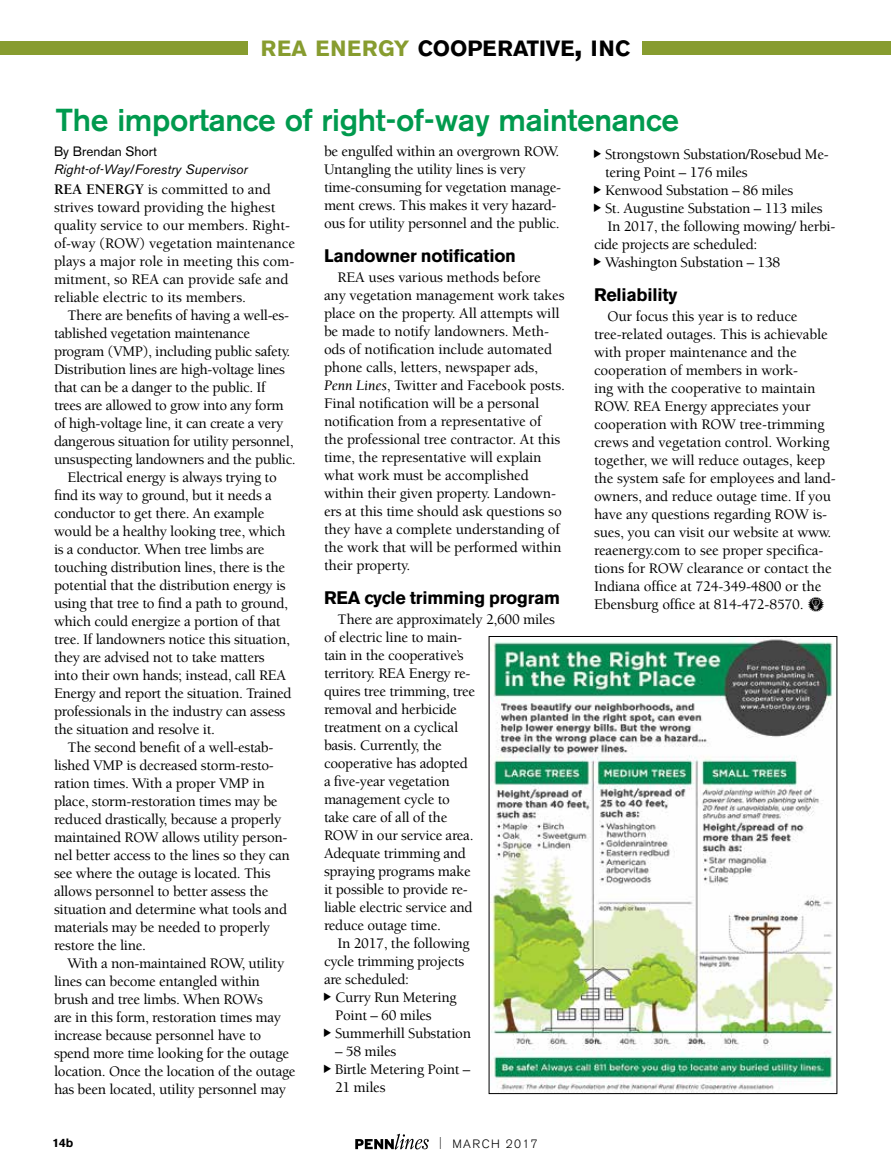
<style>
.page{position:relative;width:891px;height:1175px;background:#fff}
.page>*{position:absolute;margin:0;border:0;box-sizing:border-box;transform-origin:0 0}
.t1{font:500 31.5px "Akzidenz Grotesk BE";letter-spacing:-.01em;color:#009a4e}
.t2{font:700 21.9px "Akzidenz Grotesk BE";color:#000}
.t3{font:700 18px "Akzidenz Grotesk BE";letter-spacing:-.015em;color:#000}
.t4{font:500 15px/18px "Berkeley Std";letter-spacing:-.02em;color:#000}
.t5{font:700 15px "Berkeley Std";color:#000}
.t6{font:italic 13.5px "Akzidenz Grotesk BE";color:#000}
.t7{font:13.5px "Akzidenz Grotesk BE";color:#000}
.t8{font:300 12px "Akzidenz Grotesk BE";letter-spacing:.11em;color:#000}
.t9{font:700 12px "Akzidenz Grotesk BE";color:#000}
.s1{color:#879c2f}
.s2{font-size:31.2px}
.s3{font-weight:400;font-style:italic}
.s4{font-family:"PF Household Items";font-weight:400}
.s5{font-weight:700}
.s6{font-stretch:condensed}
</style>
<div class="page">
<svg style="left:355px;top:1133px;width:74px;height:16px"></svg>
<div style="left:643px;top:41px;width:248px;height:13px;background:#879c2f"></div>
<div style="left:0;top:41px;width:247px;height:13px;background:#879c2f"></div>
<img style="left:491px;top:638px;width:342px;height:454px">
<div style="left:489px;top:636px;width:348px;height:458px;border:1px solid #000"></div>
<h2 class="t2" style="left:261px;top:36px;width:371px"><span class="s1">REA ENERGY</span> COOPERATIVE<span class="s2">,</span> INC</h2>
<h1 class="t1" style="left:56px;top:100px;width:625px">The importance of right-of-way maintenance</h1>
<p class="t7" style="left:54px;top:143px;width:104px">By Brendan Short</p>
<p class="t6" style="left:54px;top:161px;width:195px">Right-of-Way/Forestry Supervisor</p>
<p class="t4" style="left:324px;top:142px;width:239px">be engulfed within an overgrown ROW.<br>Untangling the utility lines is very time-consuming for vegetation manage&shy;ment crews. This makes it very hazard&shy;ous for utility personnel and the public.</p>
<p class="t3" style="left:324px;top:246px;width:194px">Landowner notification</p>
<p class="t4" style="left:324px;top:268px;width:243px;text-indent:14px">REA uses various methods before any vegetation management work takes place on the property. All attempts will be made to notify landowners. Meth&shy;ods of notification include automated phone calls, letters, newspaper ads, <span class="s3">Penn Lines</span>, Twitter and Facebook posts.<br>Final notification will be a personal notification from a representative of<br>the professional tree contractor. At this time, the representative will explain what work must be accomplished within their given property. Landown&shy;ers at this time should ask questions so they have a complete understanding of the work that will be performed within their property.</p>
<p class="t3" style="left:324px;top:588px;width:238px">REA cycle trimming program</p>
<p class="t4" style="left:338px;top:610px;width:219px">There are approximately 2,600 miles</p>
<p class="t4" style="left:324px;top:628px;width:140px">of electric line to main-</p>
<p class="t4" style="left:324px;top:646px;width:141px">tain in the cooperative’s</p>
<p class="t4" style="left:324px;top:664px;width:148px">territory. REA Energy re-</p>
<p class="t4" style="left:324px;top:682px;width:153px">quires tree trimming, tree</p>
<p class="t4" style="left:324px;top:700px;width:134px">removal and herbicide</p>
<p class="t4" style="left:324px;top:718px;width:136px">treatment on a cyclical</p>
<p class="t4" style="left:324px;top:736px;width:119px">basis. Currently, the</p>
<p class="t4" style="left:324px;top:754px;width:145px">cooperative has adopted</p>
<p class="t4" style="left:324px;top:772px;width:127px">a five-year vegetation</p>
<p class="t4" style="left:324px;top:790px;width:127px">management cycle to</p>
<p class="t4" style="left:324px;top:808px;width:125px">take care of all of the</p>
<p class="t4" style="left:324px;top:826px;width:151px">ROW in our service area.</p>
<p class="t4" style="left:324px;top:844px;width:144px">Adequate trimming and</p>
<p class="t4" style="left:324px;top:862px;width:148px">spraying programs make</p>
<p class="t4" style="left:324px;top:880px;width:145px">it possible to provide re-</p>
<p class="t4" style="left:324px;top:898px;width:150px">liable electric service and</p>
<p class="t4" style="left:324px;top:916px;width:119px">reduce outage time.</p>
<p class="t4" style="left:338px;top:934px;width:134px">In 2017, the following</p>
<p class="t4" style="left:324px;top:952px;width:142px">cycle trimming projects</p>
<p class="t4" style="left:324px;top:970px;width:87px">are scheduled:</p>
<p class="t4" style="left:335px;top:988px;width:123px">Curry Run Metering</p>
<p class="t4" style="left:335px;top:1006px;width:98px">Point – 60 miles</p>
<p class="t4" style="left:335px;top:1024px;width:137px">Summerhill Substation</p>
<p class="t4" style="left:335px;top:1042px;width:137px">– 58 miles<br>Birtle Metering Point –<br>21 miles</p>
<p class="t4" style="left:605px;top:145px;width:225px">Strongstown Substation/Rosebud Me-</p>
<p class="t4" style="left:605px;top:163px;width:144px">tering Point – 176 miles</p>
<p class="t4" style="left:605px;top:181px;width:190px">Kenwood Substation – 86 miles</p>
<p class="t4" style="left:605px;top:199px;width:219px">St. Augustine Substation – 113 miles</p>
<p class="t4" style="left:608px;top:217px;width:229px">In 2017, the following mowing/ herbi-</p>
<p class="t4" style="left:594px;top:235px;width:165px">cide projects are scheduled:</p>
<p class="t4" style="left:605px;top:253px;width:177px">Washington Substation – 138</p>
<p class="t3" style="left:594px;top:284px;width:85px">Reliability</p>
<p class="t4" style="left:594px;top:307px;width:243px;text-indent:14px">Our focus this year is to reduce tree-related outages. This is achievable with proper maintenance and the cooperation of members in work-<br>ing with the cooperative to maintain ROW. REA Energy appreciates your cooperation with ROW tree-trimming crews and vegetation control. Working together, we will reduce outages, keep the system safe for employees and land&shy;owners, and reduce outage time. If you have any questions regarding ROW is&shy;sues, you can visit our website at www. reaenergy.com to see proper specifica&shy;tions for ROW clearance or contact the Indiana office at 724-349-4800 or the Ebensburg office at 814-472-8570. <span class="s4">l</span></p>
<p class="t4" style="left:54px;top:180px;width:243px;text-indent:32px"><span class="s5">ENERGY</span> is committed to and strives toward providing the highest quality service to our members. Right&shy;of-way (ROW) vegetation maintenance plays a major role in meeting this com&shy;mitment, so REA can provide safe and reliable electric to its members.</p>
<p class="t4" style="left:68px;top:306px;width:223px">There are benefits of having a well-es-</p>
<p class="t4" style="left:54px;top:324px;width:198px">tablished vegetation maintenance</p>
<p class="t4" style="left:54px;top:342px;width:238px">program (VMP), including public safety.</p>
<p class="t4" style="left:54px;top:360px;width:233px">Distribution lines are high-voltage lines</p>
<p class="t4" style="left:54px;top:378px;width:213px">that can be a danger to the public. If</p>
<p class="t4" style="left:54px;top:396px;width:231px">trees are allowed to grow into any form</p>
<p class="t4" style="left:54px;top:414px;width:231px">of high-voltage line, it can create a very</p>
<p class="t4" style="left:54px;top:432px;width:241px">dangerous situation for utility personnel,</p>
<p class="t4" style="left:54px;top:450px;width:243px">unsuspecting landowners and the public.</p>
<p class="t4" style="left:68px;top:468px;width:211px">Electrical energy is always trying to</p>
<p class="t4" style="left:54px;top:486px;width:219px">find its way to ground, but it needs a</p>
<p class="t4" style="left:54px;top:504px;width:212px">conductor to get there. An example</p>
<p class="t4" style="left:54px;top:522px;width:233px">would be a healthy looking tree, which</p>
<p class="t4" style="left:54px;top:540px;width:212px">is a conductor. When tree limbs are</p>
<p class="t4" style="left:54px;top:558px;width:233px">touching distribution lines, there is the</p>
<p class="t4" style="left:54px;top:576px;width:233px">potential that the distribution energy is</p>
<p class="t4" style="left:54px;top:594px;width:236px">using that tree to find a path to ground,</p>
<p class="t4" style="left:54px;top:612px;width:228px">which could energize a portion of that</p>
<p class="t4" style="left:54px;top:630px;width:238px">tree. If landowners notice this situation,</p>
<p class="t4" style="left:54px;top:648px;width:212px">they are advised not to take matters</p>
<p class="t4" style="left:54px;top:666px;width:234px">into their own hands; instead, call REA</p>
<p class="t4" style="left:54px;top:684px;width:239px">Energy and report the situation. Trained</p>
<p class="t4" style="left:54px;top:702px;width:233px">professionals in the industry can assess</p>
<p class="t4" style="left:54px;top:720px;width:163px">the situation and resolve it.</p>
<p class="t4" style="left:68px;top:738px;width:207px">The second benefit of a well-estab-</p>
<p class="t4" style="left:54px;top:756px;width:221px">lished VMP is decreased storm-resto-</p>
<p class="t4" style="left:54px;top:774px;width:212px">ration times. With a proper VMP in</p>
<p class="t4" style="left:54px;top:792px;width:225px">place, storm-restoration times may be</p>
<p class="t4" style="left:54px;top:810px;width:229px">reduced drastically, because a properly</p>
<p class="t4" style="left:54px;top:828px;width:235px">maintained ROW allows utility person-</p>
<p class="t4" style="left:54px;top:846px;width:237px">nel better access to the lines so they can</p>
<p class="t4" style="left:54px;top:864px;width:218px">see where the outage is located. This</p>
<p class="t4" style="left:54px;top:882px;width:216px">allows personnel to better assess the</p>
<p class="t4" style="left:54px;top:900px;width:235px">situation and determine what tools and</p>
<p class="t4" style="left:54px;top:918px;width:218px">materials may be needed to properly</p>
<p class="t4" style="left:54px;top:936px;width:94px">restore the line.</p>
<p class="t4" style="left:68px;top:954px;width:218px">With a non-maintained ROW, utility</p>
<p class="t4" style="left:54px;top:972px;width:207px">lines can become entangled within</p>
<p class="t4" style="left:54px;top:990px;width:211px">brush and tree limbs. When ROWs</p>
<p class="t4" style="left:54px;top:1008px;width:229px">are in this form, restoration times may</p>
<p class="t4" style="left:54px;top:1026px;width:209px">increase because personnel have to</p>
<p class="t4" style="left:54px;top:1044px;width:237px">spend more time looking for the outage</p>
<p class="t4" style="left:54px;top:1062px;width:243px">location. Once the location of the outage</p>
<p class="t4" style="left:54px;top:1080px;width:233px">has been located, utility personnel may</p>
<p class="t5" style="left:54px;top:181px;width:11px">REA</p>
<p class="t9" style="left:53px;top:1135px;width:22px">14b</p>
<p class="t8" style="left:439px;top:1137px;width:100px"><span class="s6">|</span> MARCH 2017</p>
</div>
